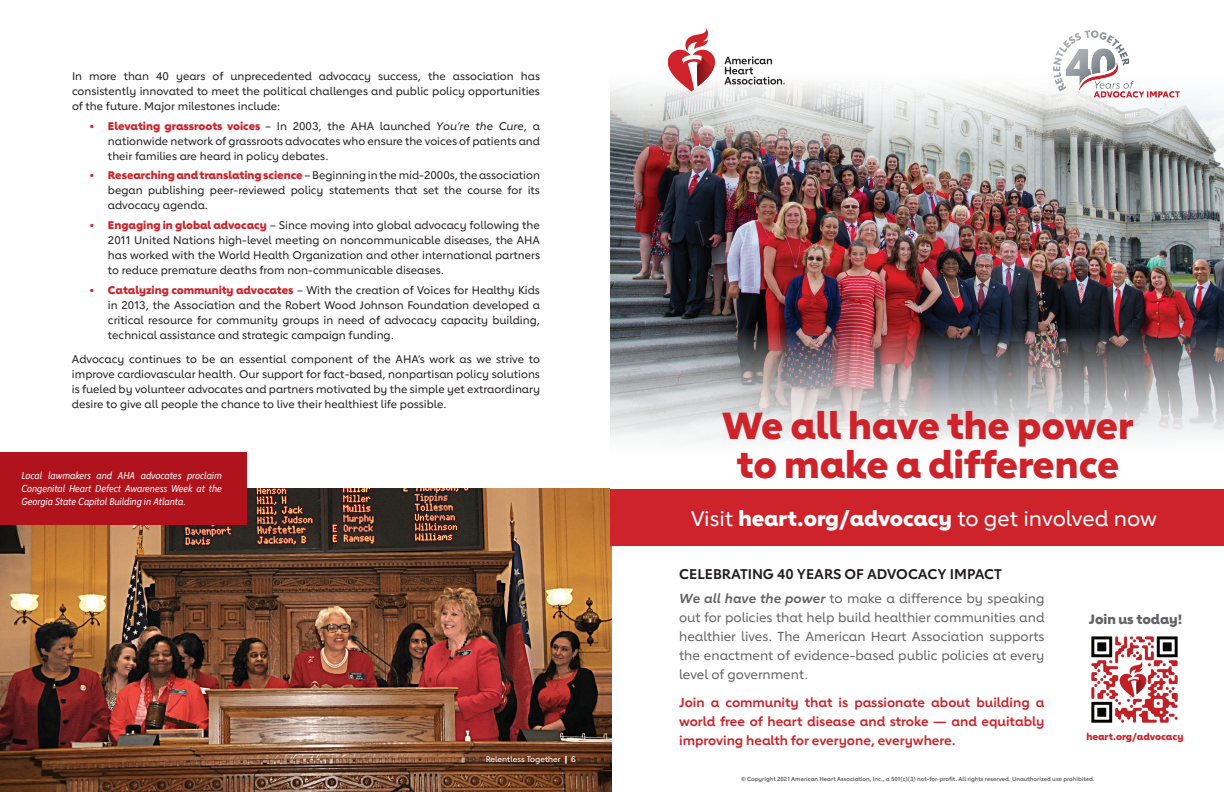
<style>
.page{position:relative;width:1224px;height:792px;background:#fff}
.page>*{position:absolute;margin:0;border:0;box-sizing:border-box;transform-origin:0 0}
.t1{font:800 37.5px/38.4px "Lub Dub";color:#ce232a;text-align:center}
.t2{font:500 21.1px "Lub Dub";color:#fff}
.t3{font:700 14px "Lub Dub";color:#231f20}
.t4{font:800 13.4px "Lub Dub";color:#636366}
.t5{font:500 13px/19px "Lub Dub";color:#636366;text-align:justify}
.t6{font:700 13px/19px "Lub Dub";color:#ce232a;text-align:justify}
.t7{font:500 11px/15px "Lub Dub";color:#231f20;text-align:justify}
.t8{font:italic 10px/13px "Lub Dub Condensed";color:#fff;text-align:justify}
.t9{font:800 9.6px "Lub Dub";color:#ce232a}
.t10{font:500 8px "Lub Dub";color:#fff}
.t11{font:700 5.8px "Lub Dub";color:#636366}
.s1{font-weight:800;color:#ce232a}
.s2{font-style:italic}
.s3{font-weight:800}
.s4{font-weight:700;font-style:italic}
</style>
<div class="page">
<img style="left:0;top:489px;width:612px;height:303px">
<div style="left:0;top:453px;width:246px;height:72px;background:#b0131c"></div>
<img style="left:610px;top:64px;width:614px;height:264px">
<svg style="left:724px;top:56px;width:61px;height:29px"></svg>
<svg style="left:669px;top:28px;width:48px;height:63px"></svg>
<img style="left:1049px;top:30px;width:136px;height:71px">
<div style="left:610px;top:488px;width:614px;height:58px;background:#ce232a"></div>
<img style="left:610px;top:328px;width:614px;height:114px">
<img style="left:1091px;top:636px;width:87px;height:87px">
<p class="t7" style="left:72px;top:69px;width:470px">In more than 40 years of unprecedented advocacy success, the association has consistently innovated to meet the political challenges and public policy opportunities of the future. Major milestones include:</p>
<p class="t7" style="left:108px;top:118px;width:434px;text-indent:-18px"><span class="s1">• Elevating grassroots voices</span> – In 2003, the AHA launched <span class="s2">You’re the Cure</span>, a nationwide network of grassroots advocates who ensure the voices of patients and their families are heard in policy debates.</p>
<p class="t7" style="left:108px;top:168px;width:434px;text-indent:-18px"><span class="s1">• Researching and translating science</span> – Beginning in the mid-2000s, the association began publishing peer-reviewed policy statements that set the course for its advocacy agenda.</p>
<p class="t7" style="left:108px;top:217px;width:434px;text-indent:-18px"><span class="s1">• Engaging in global advocacy</span> – Since moving into global advocacy following the 2011 United Nations high-level meeting on noncommunicable diseases, the AHA has worked with the World Health Organization and other international partners to reduce premature deaths from non-communicable diseases.</p>
<p class="t7" style="left:108px;top:282px;width:434px;text-indent:-18px"><span class="s1">• Catalyzing community advocates</span> – With the creation of Voices for Healthy Kids in 2013, the Association and the Robert Wood Johnson Foundation developed a critical resource for community groups in need of advocacy capacity building, technical assistance and strategic campaign funding.</p>
<p class="t7" style="left:72px;top:351px;width:470px">Advocacy continues to be an essential component of the AHA’s work as we strive to improve cardiovascular health. Our support for fact-based, nonpartisan policy solutions is fueled by volunteer advocates and partners motivated by the simple yet extraordinary desire to give all people the chance to live their healthiest life possible.</p>
<p class="t8" style="left:21px;top:469px;width:202px">Local lawmakers and AHA advocates proclaim Congenital Heart Defect Awareness Week at the Georgia State Capitol Building in Atlanta.</p>
<p class="t10" style="left:486px;top:754px;width:92px">Relentless Together <span class="s3">|</span> 6</p>
<h1 class="t1" style="left:722px;top:406px;width:413px">We all have the power to make a difference</h1>
<h2 class="t2" style="left:691px;top:506px;width:467px">Visit <span class="s3">heart.org/advocacy</span> to get involved now</h2>
<p class="t3" style="left:679px;top:566px;width:324px">CELEBRATING 40 YEARS OF ADVOCACY IMPACT</p>
<p class="t5" style="left:679px;top:589px;width:367px"><span class="s4">We all have the power</span> to make a difference by speaking out for policies that help build healthier communities and healthier lives. The American Heart Association supports the enactment of evidence-based public policies at every level of government.</p>
<p class="t6" style="left:679px;top:692px;width:367px">Join a community that is passionate about building a world free of heart disease and stroke — and equitably improving health for everyone, everywhere.</p>
<p class="t4" style="left:1089px;top:611px;width:95px">Join us today!</p>
<p class="t9" style="left:1086px;top:731px;width:99px">heart.org/advocacy</p>
<p class="t11" style="left:741px;top:775px;width:355px">© Copyright 2021 American Heart Association, Inc., a 501(c)(3) not-for-profit. All rights reserved. Unauthorized use prohibited.</p>
</div>
